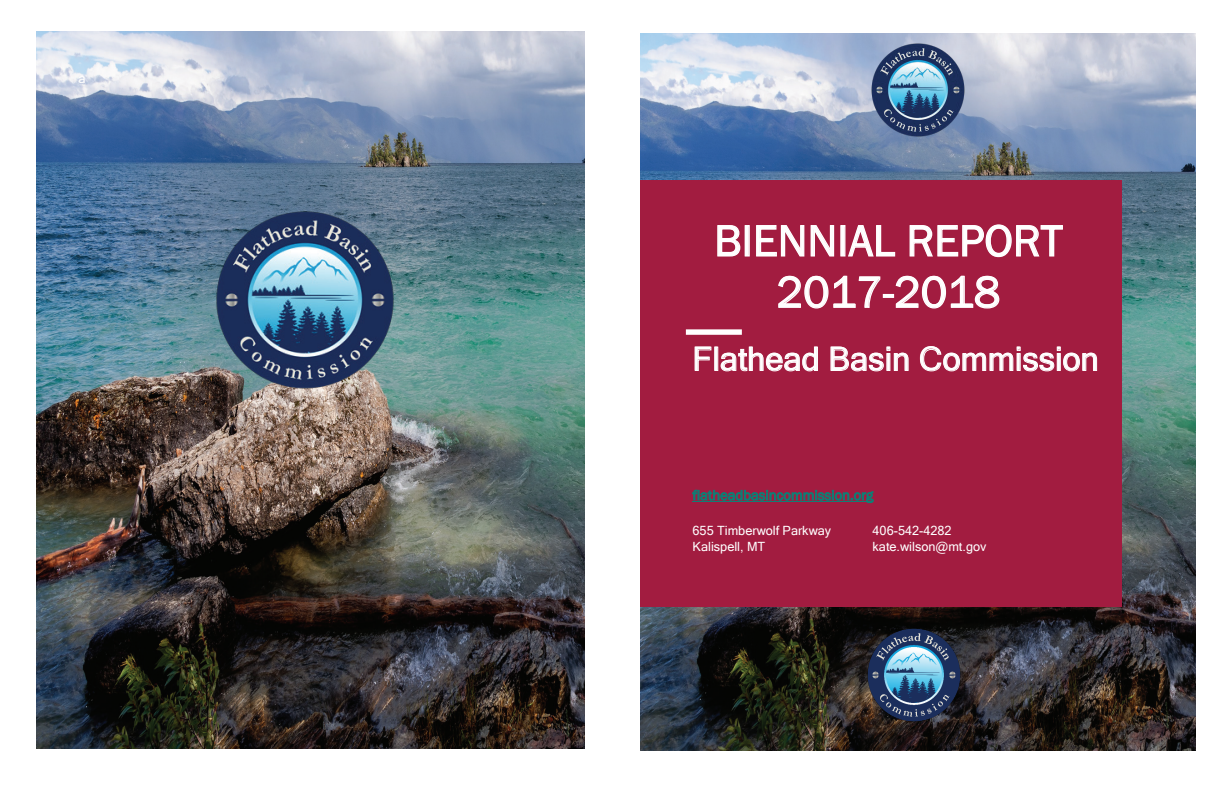
<style>
.page{position:relative;width:1224px;height:792px;background:#fff}
.page>*{position:absolute;margin:0;border:0;box-sizing:border-box;transform-origin:0 0}
.t1{font:45.3px/51.4px "Franklin Gothic";color:#fff;text-align:center}
.t2{font:32.6px "Microsoft Sans Serif";color:#fff}
.t3{font:13px "Microsoft Sans Serif";color:#fff}
.t4{font:12.7px/16.5px "Microsoft Sans Serif";color:#fff}
</style>
<div class="page">
<img style="left:641px;top:33px;width:554px;height:717px">
<div style="left:641px;top:180px;width:481px;height:427px;background:#a21c40"></div>
<svg style="left:694px;top:346px;width:18px;height:25px"></svg>
<svg style="left:720px;top:346px;width:98px;height:26px"></svg>
<svg style="left:830px;top:346px;width:79px;height:26px"></svg>
<svg style="left:920px;top:346px;width:178px;height:26px"></svg>
<div style="left:686px;top:329px;width:56px;height:6px;background:#fff"></div>
<svg style="left:717px;top:225px;width:24px;height:32px"></svg>
<div style="left:745px;top:225px;width:5px;height:32px;border:1px solid #fff"></div>
<svg style="left:756px;top:225px;width:79px;height:32px"></svg>
<div style="left:840px;top:225px;width:5px;height:32px;border:1px solid #fff"></div>
<svg style="left:848px;top:225px;width:48px;height:32px"></svg>
<svg style="left:909px;top:224px;width:154px;height:34px"></svg>
<svg style="left:778px;top:275px;width:103px;height:34px"></svg>
<div style="left:883px;top:294px;width:11px;height:4px;border:1px solid #fff"></div>
<svg style="left:895px;top:275px;width:105px;height:34px"></svg>
<svg style="left:692px;top:490px;width:182px;height:13px"></svg>
<hr style="left:693px;top:501px;width:180px;height:1px;background:#107d74">
<img style="left:862px;top:625px;width:105px;height:101px">
<img style="left:865px;top:39px;width:106px;height:101px">
<img style="left:36px;top:32px;width:549px;height:717px">
<img style="left:205px;top:204px;width:201px;height:192px">
<p class="t3" style="left:79px;top:71px;width:9px">a</p>
<h1 class="t1" style="left:714px;top:216px;width:350px">BIENNIAL REPORT<br>2017-2018</h1>
<h2 class="t2" style="left:693px;top:338px;width:408px">Flathead Basin Commission</h2>
<p class="t4" style="left:693px;top:522px;width:140px">655 Timberwolf Parkway<br>Kalispell, MT</p>
<p class="t4" style="left:873px;top:522px;width:115px">406-542-4282 kate.wilson@mt.gov</p>
</div>
